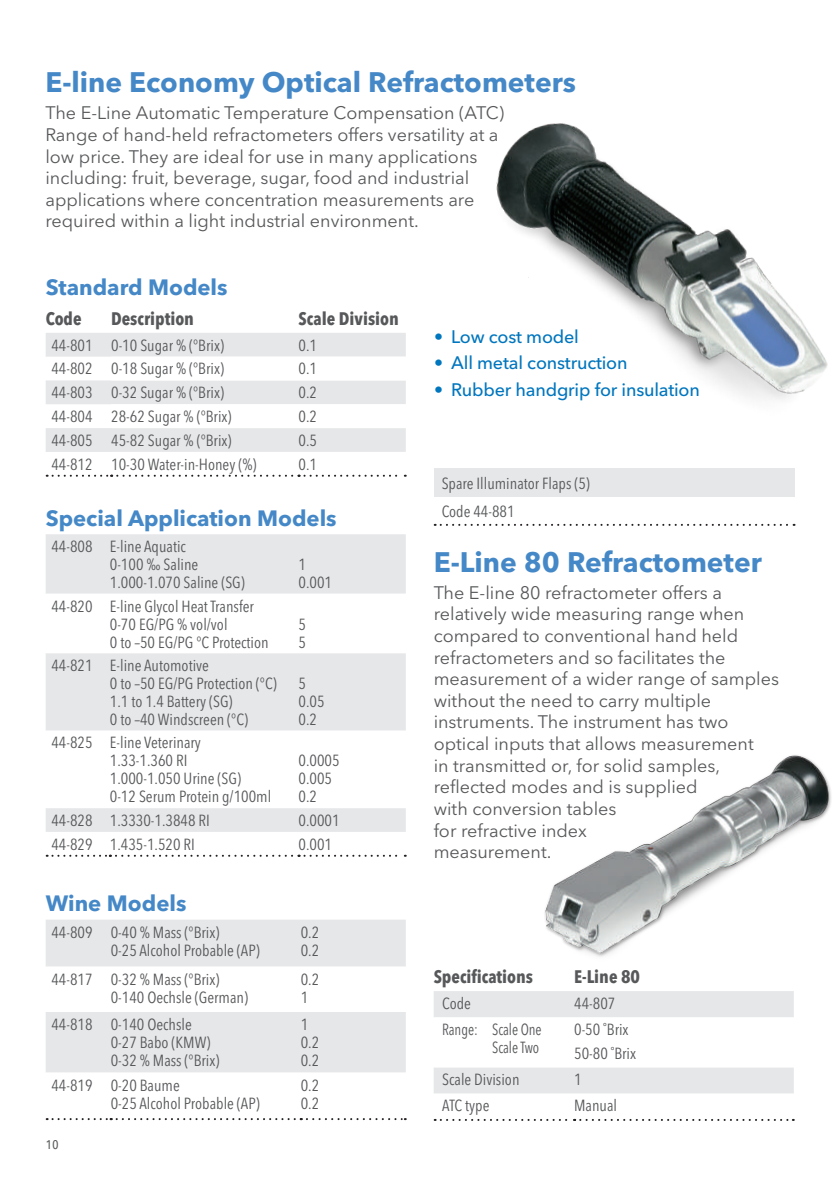
<style>
.page{position:relative;width:840px;height:1191px;background:#fff}
.page>*{position:absolute;margin:0;border:0;box-sizing:border-box;transform-origin:0 0}
.t1{font:700 28px "Avenir Next LT Pro";color:#4588c7}
.t2{font:700 22px "Avenir Next LT Pro";color:#4588c7}
.t3{font:18px/21.6px "Avenir Next LT Pro";color:#57585a}
.t4{font:500 18px "Avenir Next LT Pro";letter-spacing:-.01em;color:#0076be}
.t5{font:700 condensed 18px "Avenir Next LT Pro";color:#57585a}
.t6{font:condensed 16px/18px "Avenir Next LT Pro";color:#57585a}
.t7{font:condensed 16px/18px "Avenir Next LT Pro";color:#57585a;text-align:right;scale:.9 1}
.s1{font-weight:700}
</style>
<div class="page">
<div style="left:46px;top:333px;width:359px;height:119px;background:#e6e7e9"></div>
<svg style="left:47px;top:357px;width:358px;height:120px"></svg>
<div style="left:46px;top:920px;width:359px;height:46px;background:#e6e7e9"></div>
<svg style="left:46px;top:966px;width:359px;height:153px"></svg>
<hr style="left:300px;top:1118px;width:104px;height:2px;background:#fff">
<svg style="left:47px;top:1118px;width:254px;height:2px"></svg>
<svg style="left:307px;top:1118px;width:98px;height:2px"></svg>
<div style="left:46px;top:534px;width:359px;height:60px;background:#e6e7e9"></div>
<svg style="left:46px;top:653px;width:359px;height:202px"></svg>
<svg style="left:47px;top:854px;width:358px;height:2px"></svg>
<div style="left:433px;top:468px;width:361px;height:29px;background:#e6e7e9"></div>
<svg style="left:434px;top:524px;width:360px;height:2px"></svg>
<img style="left:544px;top:755px;width:287px;height:202px">
<svg style="left:433px;top:991px;width:360px;height:130px"></svg>
<img style="left:496px;top:123px;width:332px;height:357px">
<h1 class="t1" style="left:45px;top:65px;width:532px">E-line Economy Optical Refractometers</h1>
<p class="t3" style="left:45px;top:102px;width:460px">The E-Line Automatic Temperature Compensation (ATC)<br>Range of hand-held refractometers offers versatility at a low price. They are ideal for use in many applications including: fruit, beverage, sugar, food and industrial applications where concentration measurements are required within a light industrial environment.</p>
<h2 class="t2" style="left:46px;top:273px;width:183px">Standard Models</h2>
<p class="t5" style="left:46px;top:307px;width:37px">Code</p>
<p class="t5" style="left:111px;top:307px;width:84px">Description</p>
<p class="t5" style="left:298px;top:307px;width:102px">Scale Division</p>
<p class="t6" style="left:51px;top:336px;width:174px">44-801 0-10 Sugar % (°Brix)</p>
<p class="t6" style="left:298px;top:336px;width:20px">0.1</p>
<p class="t6" style="left:51px;top:360px;width:174px">44-802 0-18 Sugar % (°Brix)</p>
<p class="t6" style="left:298px;top:360px;width:20px">0.1</p>
<p class="t6" style="left:51px;top:383px;width:174px">44-803 0-32 Sugar % (°Brix)</p>
<p class="t6" style="left:298px;top:383px;width:20px">0.2</p>
<p class="t6" style="left:51px;top:407px;width:182px">44-804 28-62 Sugar % (°Brix)</p>
<p class="t6" style="left:298px;top:407px;width:20px">0.2</p>
<p class="t6" style="left:51px;top:431px;width:182px">44-805 45-82 Sugar % (°Brix)</p>
<p class="t6" style="left:298px;top:431px;width:20px">0.5</p>
<p class="t6" style="left:51px;top:455px;width:206px">44-812 10-30 Water-in-Honey (%)</p>
<p class="t6" style="left:298px;top:455px;width:20px">0.1</p>
<h2 class="t2" style="left:46px;top:504px;width:292px">Special Application Models</h2>
<p class="t6" style="left:110px;top:537px;width:136px;text-indent:-58px">44-808 E-line Aquatic<br>0-100 ‰ Saline<br>1.000-1.070 Saline (SG)</p>
<p class="t6" style="left:298px;top:555px;width:35px">1<br>0.001</p>
<p class="t6" style="left:110px;top:597px;width:160px;text-indent:-58px">44-820 E-line Glycol Heat Transfer<br>0-70 EG/PG % vol/vol<br>0 to –50 EG/PG °C Protection</p>
<p class="t6" style="left:110px;top:656px;width:168px;text-indent:-58px">44-821 E-line Automotive<br>0 to –50 EG/PG Protection (°C)<br>1.1 to 1.4 Battery (SG)<br>0 to –40 Windscreen (°C)</p>
<p class="t6" style="left:110px;top:734px;width:163px;text-indent:-58px">44-825 E-line Veterinary<br>1.33-1.360 RI<br>1.000-1.050 Urine (SG)<br>0-12 Serum Protein g/100ml</p>
<p class="t6" style="left:298px;top:615px;width:9px">5<br>5</p>
<p class="t6" style="left:298px;top:674px;width:28px">5<br>0.05<br>0.2</p>
<p class="t6" style="left:298px;top:752px;width:43px">0.0005<br>0.005<br>0.2</p>
<p class="t6" style="left:51px;top:811px;width:160px">44-828 1.3330-1.3848 RI</p>
<p class="t6" style="left:298px;top:811px;width:43px">0.0001</p>
<p class="t6" style="left:51px;top:835px;width:145px">44-829 1.435-1.520 RI</p>
<p class="t6" style="left:298px;top:835px;width:35px">0.001</p>
<h2 class="t2" style="left:46px;top:890px;width:142px">Wine Models</h2>
<p class="t6" style="left:111px;top:923px;width:150px;text-indent:-59px">44-809 0-40 % Mass (°Brix)<br>0-25 Alcohol Probable (AP)</p>
<p class="t6" style="left:300px;top:923px;width:20px">0.2<br>0.2</p>
<p class="t6" style="left:111px;top:970px;width:139px;text-indent:-59px">44-817 0-32 % Mass (°Brix)<br>0-140 Oechsle (German)</p>
<p class="t6" style="left:300px;top:970px;width:20px">0.2<br>1</p>
<p class="t6" style="left:111px;top:1015px;width:110px;text-indent:-59px">44-818 0-140 Oechsle<br>0-27 Babo (KMW)<br>0-32 % Mass (°Brix)</p>
<p class="t6" style="left:300px;top:1015px;width:20px">1<br>0.2<br>0.2</p>
<p class="t6" style="left:111px;top:1076px;width:150px;text-indent:-59px">44-819 0-20 Baume<br>0-25 Alcohol Probable (AP)</p>
<p class="t6" style="left:300px;top:1076px;width:20px">0.2<br>0.2</p>
<p class="t6" style="left:45px;top:1134px;width:15px">10</p>
<p class="t4" style="left:434px;top:326px;width:146px"><span class="s1">•</span> Low cost model</p>
<p class="t4" style="left:434px;top:352px;width:195px"><span class="s1">•</span> All metal construction</p>
<p class="t4" style="left:434px;top:378px;width:267px"><span class="s1">•</span> Rubber handgrip for insulation</p>
<p class="t6" style="left:441px;top:469px;width:150px;line-height:28px">Spare Illuminator Flaps (5)<br>Code 44-881</p>
<h1 class="t1" style="left:433px;top:544px;width:329px">E-Line 80 Refractometer</h1>
<p class="t3" style="left:433px;top:582px;width:346px">The E-line 80 refractometer offers a relatively wide measuring range when compared to conventional hand held refractometers and so facilitates the measurement of a wider range of samples without the need to carry multiple instruments. The instrument has two optical inputs that allows measurement<br>in transmitted or, for solid samples, reflected modes and is supplied<br>with conversion tables<br>for refractive index<br>measurement.</p>
<p class="t5" style="left:433px;top:965px;width:101px">Specifications</p>
<p class="t5" style="left:574px;top:965px;width:67px">E-Line 80</p>
<p class="t6" style="left:442px;top:994px;width:30px">Code</p>
<p class="t6" style="left:574px;top:994px;width:43px">44-807</p>
<p class="t7" style="left:442px;top:1020px;width:112px">Range: Scale One<br>Scale Two</p>
<p class="t6" style="left:574px;top:1017px;width:63px;line-height:23.6px">0-50 ˚Brix<br>50-80 ˚Brix</p>
<p class="t6" style="left:442px;top:1070px;width:79px">Scale Division</p>
<p class="t6" style="left:574px;top:1070px;width:9px">1</p>
<p class="t6" style="left:442px;top:1096px;width:49px">ATC type</p>
<p class="t6" style="left:574px;top:1096px;width:44px">Manual</p>
</div>
